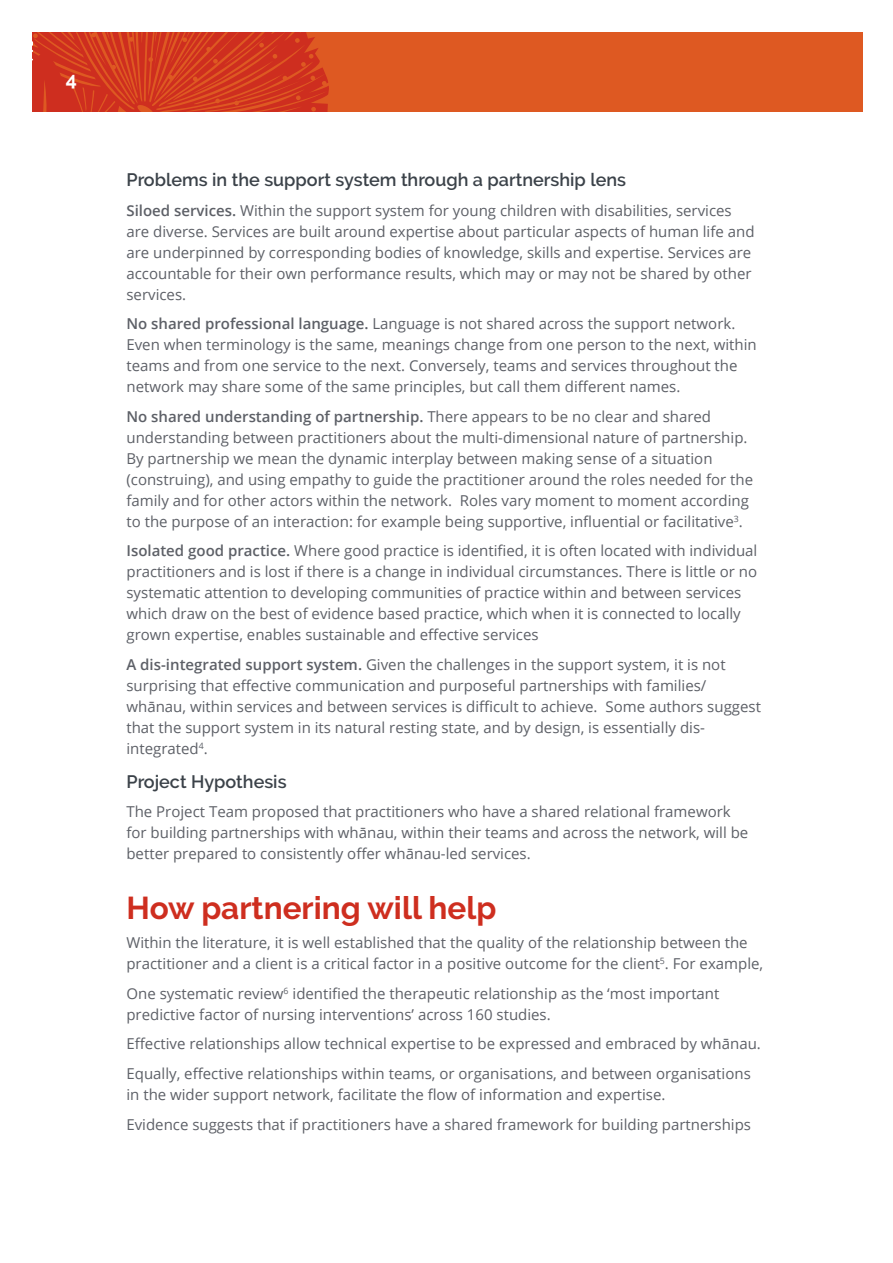
<style>
.page{position:relative;width:893px;height:1263px;background:#fff}
.page>*{position:absolute;margin:0;border:0;box-sizing:border-box;transform-origin:0 0}
.t1{font:700 31.5px "Raleway";color:#ce2e1f}
.t2{font:700 19.5px "Raleway";color:#fff}
.t3{font:600 18px "Raleway";color:#3b4249}
.t4{font:15px/21px "Open Sans";color:#5d6067}
.s1{font-weight:600}
</style>
<div class="page">
<div style="left:33px;top:33px;width:829px;height:79px;background:#de5922"></div>
<svg style="left:33px;top:33px;width:296px;height:79px"></svg>
<h2 class="t2" style="left:66px;top:68px;width:13px">4</h2>
<p class="t3" style="left:126px;top:169px;width:501px">Problems in the support system through a partnership lens</p>
<p class="t4" style="left:126px;top:199px;width:629px"><span class="s1">Siloed services.</span> Within the support system for young children with disabilities, services are diverse. Services are built around expertise about particular aspects of human life and are underpinned by corresponding bodies of knowledge, skills and expertise. Services are accountable for their own performance results, which may or may not be shared by other services.</p>
<p class="t4" style="left:126px;top:313px;width:632px"><span class="s1">No shared professional language.</span> Language is not shared across the support network.<br>Even when terminology is the same, meanings change from one person to the next, within teams and from one service to the next. Conversely, teams and services throughout the network may share some of the same principles, but call them different names.</p>
<p class="t4" style="left:126px;top:405px;width:628px"><span class="s1">No shared understanding of partnership.</span> There appears to be no clear and shared understanding between practitioners about the multi-dimensional nature of partnership.<br>By partnership we mean the dynamic interplay between making sense of a situation (construing), and using empathy to guide the practitioner around the roles needed for the family and for other actors within the network. Roles vary moment to moment according to the purpose of an interaction: for example being supportive, influential or facilitative<sup>3</sup>.</p>
<p class="t4" style="left:126px;top:540px;width:632px"><span class="s1">Isolated good practice.</span> Where good practice is identified, it is often located with individual practitioners and is lost if there is a change in individual circumstances. There is little or no systematic attention to developing communities of practice within and between services which draw on the best of evidence based practice, which when it is connected to locally grown expertise, enables sustainable and effective services</p>
<p class="t4" style="left:126px;top:653px;width:636px"><span class="s1">A dis-integrated support system.</span> Given the challenges in the support system, it is not surprising that effective communication and purposeful partnerships with families/ whānau, within services and between services is difficult to achieve. Some authors suggest that the support system in its natural resting state, and by design, is essentially dis&shy;integrated<sup>4</sup>.</p>
<p class="t3" style="left:126px;top:771px;width:162px">Project Hypothesis</p>
<p class="t4" style="left:126px;top:800px;width:623px">The Project Team proposed that practitioners who have a shared relational framework for building partnerships with whānau, within their teams and across the network, will be better prepared to consistently offer whānau-led services.</p>
<h1 class="t1" style="left:126px;top:889px;width:371px">How partnering will help</h1>
<p class="t4" style="left:126px;top:931px;width:638px">Within the literature, it is well established that the quality of the relationship between the practitioner and a client is a critical factor in a positive outcome for the client<sup>5</sup>. For example,</p>
<p class="t4" style="left:126px;top:982px;width:594px">One systematic review<sup>6</sup> identified the therapeutic relationship as the ‘most important predictive factor of nursing interventions’ across 160 studies.</p>
<p class="t4" style="left:126px;top:1028px;width:636px;line-height:29.5px">Effective relationships allow technical expertise to be expressed and embraced by whānau.<br>Equally, effective relationships within teams, or organisations, and between organisations</p>
<p class="t4" style="left:126px;top:1079px;width:626px;line-height:29.5px">in the wider support network, facilitate the flow of information and expertise.<br>Evidence suggests that if practitioners have a shared framework for building partnerships</p>
</div>
